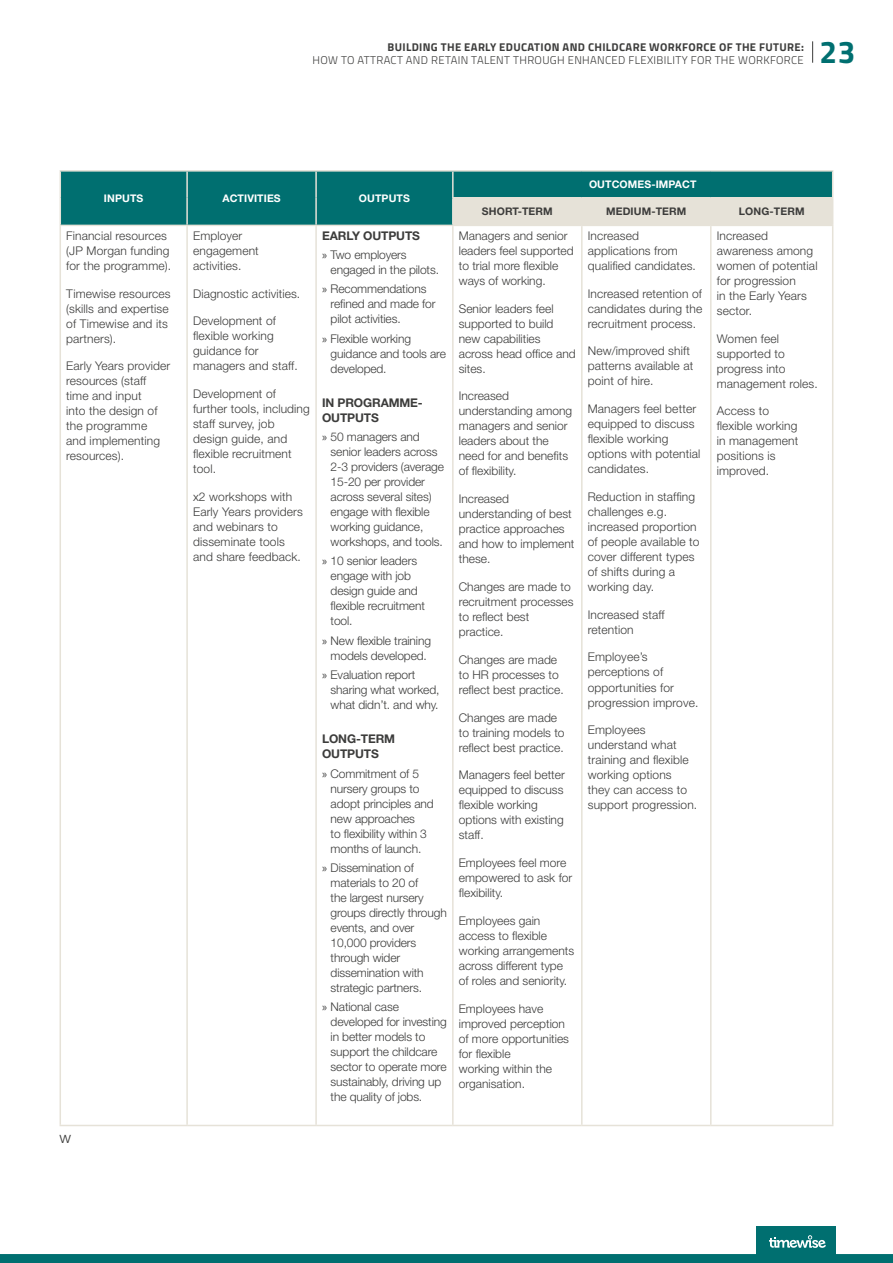
<style>
.page{position:relative;width:893px;height:1263px;background:#fff}
.page>*{position:absolute;margin:0;border:0;box-sizing:border-box;transform-origin:0 0}
.t1{font:700 31.5px "Titillium Web";color:#006f70}
.t2{font:300 15.75px "Helvetica Neue LT Std";color:#3c3c3b}
.t3{font:300 12px/15px "Helvetica Neue LT Std";color:#3c3c3b}
.t4{font:700 12px/15px "Helvetica Neue LT Std";letter-spacing:-.01em;color:#3c3c3b}
.t5{font:300 11.25px "Titillium Web";letter-spacing:.03em;color:#3c3c3b}
.t6{font:700 11.25px "Titillium Web";letter-spacing:.03em;color:#3c3c3b}
.t7{font:700 10.5px "Helvetica Neue LT Std";letter-spacing:.01em;color:#fff}
.t8{font:700 10.5px "Helvetica Neue LT Std";letter-spacing:.01em;color:#3c3c3b}
.s1{font-family:"Myriad Pro";font-weight:400}
.s2{font-weight:300}
</style>
<div class="page">
<svg style="left:0;top:1254px;width:893px;height:9px;background:#016f70"></svg>
<div style="left:757px;top:1227px;width:79px;height:36px;background:#006f70"></div>
<svg style="left:769px;top:1235px;width:57px;height:13px"></svg>
<hr style="left:60px;top:170px;width:127px;height:2px;background:#e6e2d8">
<hr style="left:187px;top:170px;width:129px;height:2px;background:#e6e2d8">
<hr style="left:316px;top:170px;width:137px;height:2px;background:#e6e2d8">
<hr style="left:453px;top:170px;width:129px;height:2px;background:#e6e2d8">
<hr style="left:582px;top:170px;width:129px;height:2px;background:#e6e2d8">
<hr style="left:711px;top:170px;width:122px;height:2px;background:#e6e2d8">
<svg style="left:60px;top:171px;width:773px;height:54px;background:#3f8e8c"></svg>
<hr style="left:60px;top:225px;width:127px;height:1px;background:#e6e2d8">
<hr style="left:60px;top:226px;width:1px;height:899px;background:#e6e2d8">
<hr style="left:187px;top:225px;width:129px;height:1px;background:#e6e2d8">
<hr style="left:186px;top:226px;width:2px;height:899px;background:#e6e2d8">
<hr style="left:316px;top:225px;width:137px;height:1px;background:#e6e2d8">
<hr style="left:315px;top:226px;width:2px;height:899px;background:#e6e2d8">
<hr style="left:453px;top:225px;width:129px;height:1px;background:#e6e2d8">
<hr style="left:452px;top:226px;width:2px;height:899px;background:#e6e2d8">
<hr style="left:582px;top:225px;width:129px;height:1px;background:#e6e2d8">
<hr style="left:581px;top:226px;width:2px;height:899px;background:#e6e2d8">
<hr style="left:711px;top:225px;width:122px;height:1px;background:#e6e2d8">
<hr style="left:710px;top:226px;width:1px;height:899px;background:#e6e2d8">
<hr style="left:832px;top:226px;width:1px;height:899px;background:#e6e2d8">
<hr style="left:60px;top:1125px;width:127px;height:1px;background:#e6e2d8">
<hr style="left:187px;top:1125px;width:129px;height:1px;background:#e6e2d8">
<hr style="left:316px;top:1125px;width:137px;height:1px;background:#e6e2d8">
<hr style="left:453px;top:1125px;width:129px;height:1px;background:#e6e2d8">
<hr style="left:582px;top:1125px;width:129px;height:1px;background:#e6e2d8">
<hr style="left:711px;top:1125px;width:122px;height:1px;background:#e6e2d8">
<svg style="left:812px;top:41px;width:1px;height:22px"></svg>
<p class="t6" style="left:388px;top:38px;width:418px">BUILDING THE EARLY EDUCATION AND CHILDCARE WORKFORCE OF THE FUTURE:</p>
<p class="t5" style="left:312px;top:52px;width:493px">HOW TO ATTRACT AND RETAIN TALENT THROUGH ENHANCED FLEXIBILITY FOR THE WORKFORCE</p>
<h1 class="t1" style="left:819px;top:28px;width:37px">23</h1>
<p class="t7" style="left:104px;top:192px;width:41px">INPUTS</p>
<p class="t7" style="left:222px;top:192px;width:60px">ACTIVITIES</p>
<p class="t7" style="left:359px;top:192px;width:53px">OUTPUTS</p>
<p class="t7" style="left:589px;top:178px;width:109px">OUTCOMES-IMPACT</p>
<p class="t8" style="left:482px;top:205px;width:72px">SHORT-TERM</p>
<p class="t8" style="left:606px;top:205px;width:82px">MEDIUM-TERM</p>
<p class="t8" style="left:739px;top:205px;width:67px">LONG-TERM</p>
<p class="t3" style="left:66px;top:228px;width:106px">Financial resources (JP Morgan funding for the programme).</p>
<p class="t3" style="left:66px;top:286px;width:106px">Timewise resources (skills and expertise of Timewise and its partners).</p>
<p class="t3" style="left:66px;top:358px;width:105px">Early Years provider resources (staff time and input<br>into the design of the programme<br>and implementing resources).</p>
<h2 class="t2" style="left:60px;top:1127px;width:13px">w</h2>
<p class="t3" style="left:193px;top:228px;width:67px">Employer engagement activities.</p>
<p class="t3" style="left:193px;top:286px;width:109px">Diagnostic activities.</p>
<p class="t3" style="left:193px;top:313px;width:106px">Development of flexible working guidance for managers and staff.</p>
<p class="t3" style="left:193px;top:386px;width:118px">Development of further tools, including staff survey, job design guide, and flexible recruitment tool.</p>
<p class="t3" style="left:193px;top:489px;width:111px">x2 workshops with<br>Early Years providers and webinars to disseminate tools and share feedback.</p>
<p class="t4" style="left:322px;top:226px;width:99px;line-height:19.2px">EARLY OUTPUTS <span class="s1">»</span> <span class="s2">Two employers</span></p>
<p class="t3" style="left:322px;top:260px;width:118px;line-height:19.2px;text-indent:9px">engaged in the pilots. <span class="s1">»</span> Recommendations</p>
<p class="t3" style="left:331px;top:296px;width:106px">refined and made for pilot activities.</p>
<p class="t3" style="left:331px;top:331px;width:117px;text-indent:-9px"><span class="s1">»</span> Flexible working guidance and tools are developed.</p>
<p class="t4" style="left:322px;top:395px;width:102px">IN PROGRAMME-<br>OUTPUTS</p>
<p class="t3" style="left:331px;top:429px;width:115px;text-indent:-9px"><span class="s1">»</span> 50 managers and senior leaders across<br>2-3 providers (average<br>15-20 per provider across several sites) engage with flexible working guidance, workshops, and tools.</p>
<p class="t3" style="left:331px;top:553px;width:96px;text-indent:-9px"><span class="s1">»</span> 10 senior leaders engage with job design guide and flexible recruitment tool.</p>
<p class="t3" style="left:322px;top:633px;width:110px;text-align:center"><span class="s1">»</span> New flexible training models developed.</p>
<p class="t3" style="left:331px;top:667px;width:110px;text-indent:-9px"><span class="s1">»</span> Evaluation report sharing what worked, what didn’t. and why.</p>
<p class="t4" style="left:322px;top:731px;width:75px">LONG-TERM<br>OUTPUTS</p>
<p class="t3" style="left:331px;top:765px;width:105px;text-indent:-9px"><span class="s1">»</span> Commitment of 5 nursery groups to adopt principles and new approaches<br>to flexibility within 3 months of launch.</p>
<p class="t3" style="left:331px;top:860px;width:118px;text-indent:-9px"><span class="s1">»</span> Dissemination of materials to 20 of<br>the largest nursery groups directly through events, and over<br>10,000 providers through wider dissemination with strategic partners.</p>
<p class="t3" style="left:331px;top:999px;width:118px;text-indent:-9px"><span class="s1">»</span> National case developed for investing in better models to support the childcare sector to operate more sustainably, driving up the quality of jobs.</p>
<p class="t3" style="left:459px;top:228px;width:116px">Managers and senior leaders feel supported to trial more flexible ways of working.</p>
<p class="t3" style="left:459px;top:301px;width:118px">Senior leaders feel supported to build new capabilities across head office and sites.</p>
<p class="t3" style="left:459px;top:388px;width:115px">Increased understanding among managers and senior leaders about the need for and benefits of flexibility.</p>
<p class="t3" style="left:459px;top:491px;width:117px">Increased understanding of best practice approaches and how to implement these.</p>
<p class="t3" style="left:459px;top:579px;width:116px">Changes are made to recruitment processes to reflect best practice.</p>
<p class="t3" style="left:459px;top:652px;width:106px">Changes are made to HR processes to reflect best practice.</p>
<p class="t3" style="left:459px;top:709px;width:107px">Changes are made to training models to reflect best practice.</p>
<p class="t3" style="left:459px;top:767px;width:108px">Managers feel better equipped to discuss flexible working options with existing staff.</p>
<p class="t3" style="left:459px;top:855px;width:115px">Employees feel more empowered to ask for flexibility.</p>
<p class="t3" style="left:459px;top:913px;width:117px">Employees gain access to flexible working arrangements across different type of roles and seniority.</p>
<p class="t3" style="left:459px;top:1000px;width:112px">Employees have improved perception of more opportunities for flexible<br>working within the organisation.</p>
<p class="t3" style="left:588px;top:228px;width:110px">Increased applications from qualified candidates.</p>
<p class="t3" style="left:588px;top:286px;width:116px;text-align:justify">Increased retention of candidates during the recruitment process.</p>
<p class="t3" style="left:588px;top:343px;width:107px">New/improved shift patterns available at point of hire.</p>
<p class="t3" style="left:588px;top:401px;width:114px">Managers feel better equipped to discuss flexible working options with potential candidates.</p>
<p class="t3" style="left:588px;top:489px;width:113px">Reduction in staffing challenges e.g. increased proportion of people available to cover different types of shifts during a working day.</p>
<p class="t3" style="left:588px;top:607px;width:78px">Increased staff retention</p>
<p class="t3" style="left:588px;top:649px;width:112px">Employee’s perceptions of opportunities for progression improve.</p>
<p class="t3" style="left:588px;top:722px;width:111px">Employees understand what training and flexible working options<br>they can access to support progression.</p>
<p class="t3" style="left:717px;top:228px;width:102px">Increased awareness among women of potential for progression<br>in the Early Years sector.</p>
<p class="t3" style="left:717px;top:331px;width:103px">Women feel supported to progress into management roles.</p>
<p class="t3" style="left:717px;top:403px;width:83px">Access to flexible working in management positions is improved.</p>
</div>
